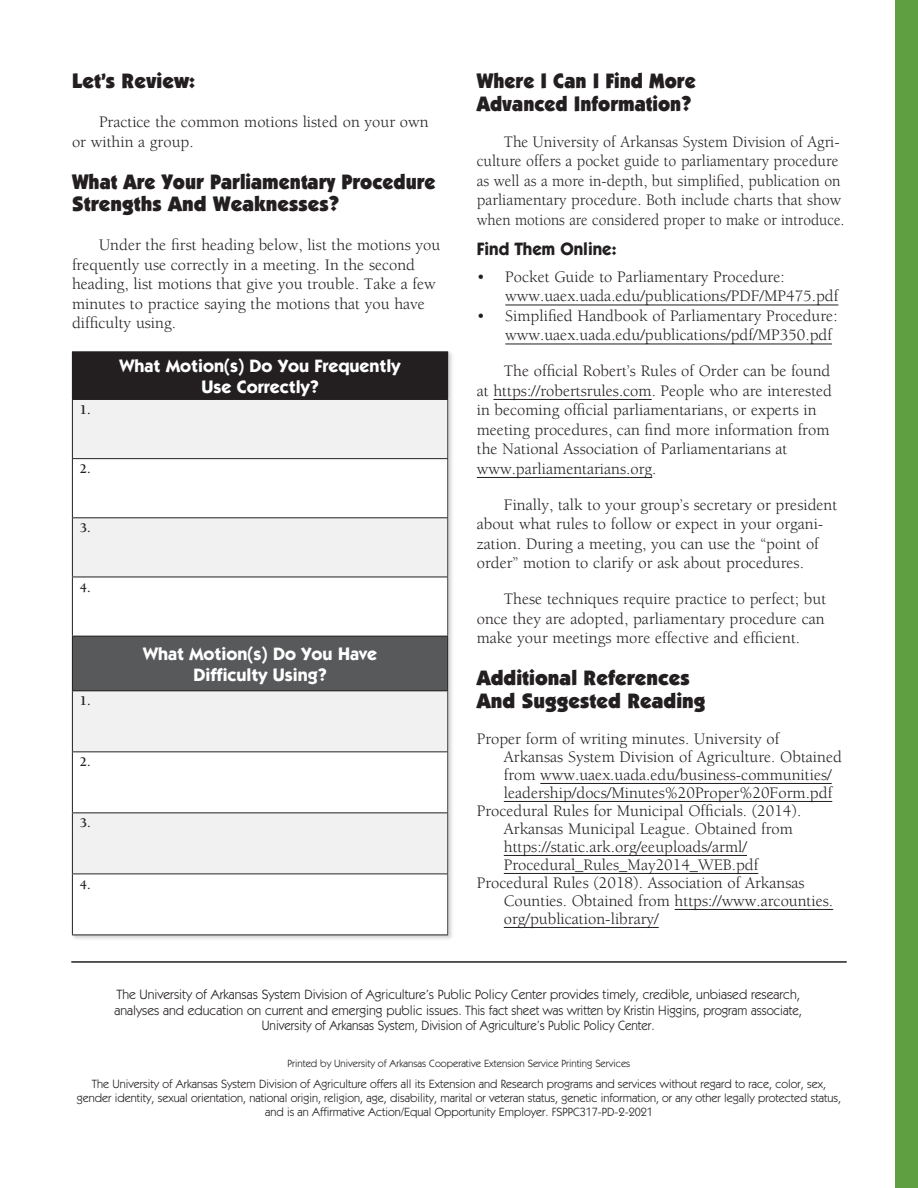
<style>
.page{position:relative;width:918px;height:1188px;background:#fff}
.page>*{position:absolute;margin:0;border:0;box-sizing:border-box;transform-origin:0 0}
.t1{font:900 21px/22.5px "Itc Kabel";color:#231f20;scale:.95 1}
.t2{font:900 21px/22.5px "Itc Kabel";color:#231f20}
.t3{font:700 18px/21.6px "Itc Kabel";color:#fff;text-align:center}
.t4{font:700 18px "Itc Kabel";color:#231f20;scale:.95 1}
.t5{font:16.5px/19.5px "Berkeley";color:#231f20}
.t6{font:13.5px/15.8px "Itc Kabel";color:#231f20;text-align:center}
.t7{font:700 13.5px "Berkeley";color:#231f20}
.t8{font:12px/14px "Itc Kabel";color:#231f20;text-align:center}
.t9{font:10.5px "Itc Kabel";color:#231f20}
.s1{font-family:"Kabel";font-size:10.5px}
</style>
<div class="page">
<div style="left:895px;top:0;width:23px;height:1188px;background:#609e42"></div>
<hr style="left:71px;top:961px;width:776px;height:2px;background:#231f20">
<div style="left:71px;top:350px;width:383px;height:591px;background:#231f20;opacity:.2"></div>
<div style="left:72px;top:352px;width:376px;height:47px;background:#231f20"></div>
<div style="left:72px;top:399px;width:376px;height:60px;background:#f1f1f2"></div>
<div style="left:72px;top:518px;width:376px;height:59px;background:#f1f1f2"></div>
<div style="left:72px;top:691px;width:376px;height:61px;background:#f1f1f2"></div>
<div style="left:72px;top:813px;width:376px;height:61px;background:#f1f1f2"></div>
<div style="left:72px;top:459px;width:376px;height:59px;background:#fff"></div>
<div style="left:72px;top:752px;width:376px;height:61px;background:#fff"></div>
<div style="left:72px;top:577px;width:376px;height:59px;background:#fff"></div>
<div style="left:72px;top:874px;width:376px;height:61px;background:#fff"></div>
<div style="left:72px;top:636px;width:376px;height:55px;background:#58595b"></div>
<hr style="left:72px;top:351px;width:376px;height:1px;background:#231f20">
<hr style="left:72px;top:399px;width:376px;height:1px;background:#231f20">
<hr style="left:72px;top:400px;width:1px;height:58px;background:#231f20">
<hr style="left:447px;top:400px;width:1px;height:58px;background:#231f20">
<hr style="left:72px;top:458px;width:376px;height:1px;background:#231f20">
<hr style="left:72px;top:459px;width:1px;height:58px;background:#231f20">
<hr style="left:447px;top:459px;width:1px;height:58px;background:#231f20">
<hr style="left:72px;top:517px;width:376px;height:1px;background:#231f20">
<hr style="left:72px;top:518px;width:1px;height:59px;background:#231f20">
<hr style="left:447px;top:518px;width:1px;height:59px;background:#231f20">
<hr style="left:72px;top:577px;width:376px;height:1px;background:#231f20">
<hr style="left:72px;top:577px;width:1px;height:59px;background:#231f20">
<hr style="left:447px;top:577px;width:1px;height:59px;background:#231f20">
<hr style="left:72px;top:636px;width:376px;height:1px;background:#231f20">
<hr style="left:72px;top:636px;width:1px;height:54px;background:#231f20">
<hr style="left:447px;top:636px;width:1px;height:54px;background:#231f20">
<hr style="left:72px;top:690px;width:376px;height:1px;background:#231f20">
<hr style="left:72px;top:691px;width:1px;height:60px;background:#231f20">
<hr style="left:447px;top:691px;width:1px;height:60px;background:#231f20">
<hr style="left:72px;top:751px;width:376px;height:1px;background:#231f20">
<hr style="left:72px;top:752px;width:1px;height:60px;background:#231f20">
<hr style="left:447px;top:752px;width:1px;height:60px;background:#231f20">
<hr style="left:72px;top:812px;width:376px;height:1px;background:#231f20">
<hr style="left:72px;top:813px;width:1px;height:61px;background:#231f20">
<hr style="left:447px;top:813px;width:1px;height:61px;background:#231f20">
<hr style="left:72px;top:874px;width:376px;height:1px;background:#231f20">
<hr style="left:72px;top:874px;width:1px;height:61px;background:#231f20">
<hr style="left:447px;top:874px;width:1px;height:61px;background:#231f20">
<hr style="left:72px;top:935px;width:376px;height:1px;background:#231f20">
<hr style="left:505px;top:305px;width:333px;height:1px;background:#231f20">
<hr style="left:505px;top:344px;width:327px;height:1px;background:#231f20">
<hr style="left:493px;top:399px;width:159px;height:1px;background:#231f20">
<hr style="left:477px;top:477px;width:175px;height:1px;background:#231f20">
<hr style="left:540px;top:783px;width:292px;height:1px;background:#231f20">
<hr style="left:504px;top:801px;width:328px;height:1px;background:#231f20">
<hr style="left:504px;top:855px;width:243px;height:1px;background:#231f20">
<hr style="left:504px;top:873px;width:254px;height:1px;background:#231f20">
<hr style="left:675px;top:909px;width:158px;height:1px;background:#231f20">
<hr style="left:504px;top:927px;width:155px;height:1px;background:#231f20">
<p class="t2" style="left:72px;top:69px;width:125px">Let’s Review:</p>
<p class="t5" style="left:72px;top:113px;width:358px;text-indent:27px">Practice the common motions listed on your own or within a group.</p>
<p class="t1" style="left:72px;top:170px;width:384px">What Are Your Parliamentary Procedure<br>Strengths And Weaknesses?</p>
<p class="t5" style="left:72px;top:236px;width:370px;text-indent:27px">Under the frst heading below, list the motions you frequently use correctly in a meeting. In the second heading, list motions that give you trouble. Take a few minutes to practice saying the motions that you have diffculty using.</p>
<p class="t3" style="left:120px;top:354px;width:283px">What Motion(s) Do You Frequently<br>Use Correctly?</p>
<p class="t7" style="left:80px;top:403px;width:12px">1.</p>
<p class="t7" style="left:80px;top:462px;width:12px">2.</p>
<p class="t7" style="left:80px;top:521px;width:12px">3.</p>
<p class="t7" style="left:80px;top:580px;width:12px">4.</p>
<p class="t7" style="left:80px;top:694px;width:12px">1.</p>
<p class="t7" style="left:80px;top:755px;width:12px">2.</p>
<p class="t7" style="left:80px;top:816px;width:12px">3.</p>
<p class="t7" style="left:80px;top:877px;width:12px">4.</p>
<p class="t3" style="left:143px;top:642px;width:236px">What Motion(s) Do You Have<br>Diffculty Using?</p>
<p class="t1" style="left:477px;top:69px;width:232px">Where I Can I Find More<br>Advanced Information?</p>
<p class="t5" style="left:477px;top:132px;width:369px;text-indent:27px">The University of Arkansas System Division of Agri&shy;culture offers a pocket guide to parliamentary procedure as well as a more in-depth, but simplifed, publication on parliamentary procedure. Both include charts that show when motions are considered proper to make or introduce.</p>
<h4 class="t4" style="left:477px;top:238px;width:149px">Find Them Online:</h4>
<p class="t5" style="left:505px;top:267px;width:335px;text-indent:-28px">• Pocket Guide to Parliamentary Procedure: www.uaex.uada.edu/publications/PDF/MP475.pdf</p>
<p class="t5" style="left:477px;top:306px;width:362px;text-align:right">• Simplifed Handbook of Parliamentary Procedure: www.uaex.uada.edu/publications/pdf/MP350.pdf</p>
<p class="t5" style="left:477px;top:362px;width:357px;text-indent:27px">The offcial Robert’s Rules of Order can be found at https://robertsrules.com. People who are interested in becoming offcial parliamentarians, or experts in meeting procedures, can fnd more information from the National Association of Parliamentarians at www.parliamentarians.org.</p>
<p class="t5" style="left:477px;top:495px;width:362px;text-indent:27px">Finally, talk to your group’s secretary or president about what rules to follow or expect in your organi&shy;zation. During a meeting, you can use the “point of order” motion to clarify or ask about procedures.</p>
<p class="t5" style="left:477px;top:590px;width:351px;text-align:justify;text-indent:27px">These techniques require practice to perfect; but once they are adopted, parliamentary procedure can make your meetings more effective and effcient.</p>
<p class="t2" style="left:477px;top:666px;width:230px">Additional References<br>And Suggested Reading</p>
<p class="t5" style="left:477px;top:729px;width:305px">Proper form of writing minutes. University of</p>
<p class="t5" style="left:504px;top:747px;width:340px">Arkansas System Division of Agriculture. Obtained</p>
<p class="t5" style="left:504px;top:765px;width:329px">from www.uaex.uada.edu/business-communities/</p>
<p class="t5" style="left:504px;top:783px;width:331px">leadership/docs/Minutes%20Proper%20Form.pdf</p>
<p class="t5" style="left:477px;top:801px;width:326px">Procedural Rules for Municipal Offcials. (2014).</p>
<p class="t5" style="left:504px;top:819px;width:291px">Arkansas Municipal League. Obtained from</p>
<p class="t5" style="left:504px;top:837px;width:245px">https://static.ark.org/eeuploads/arml/</p>
<p class="t5" style="left:504px;top:855px;width:257px">Procedural_Rules_May2014_WEB.pdf</p>
<p class="t5" style="left:477px;top:873px;width:329px">Procedural Rules (2018). Association of Arkansas</p>
<p class="t5" style="left:504px;top:891px;width:331px">Counties. Obtained from https://www.arcounties.</p>
<p class="t5" style="left:504px;top:909px;width:156px">org/publication-library/</p>
<p class="t6" style="left:114px;top:986px;width:689px">The University of Arkansas System Division of Agriculture’s Public Policy Center provides timely, credible, unbiased research, analyses and education on current and emerging public issues. This fact sheet was written by Kristin Higgins, program associate,<br>University of Arkansas System, Division of Agriculture’s Public Policy Center.</p>
<p class="t9" style="left:288px;top:1058px;width:344px">Printed by University of Arkansas Cooperative Extension Service Printing Services</p>
<p class="t8" style="left:77px;top:1077px;width:766px">The University of Arkansas System Division of Agriculture offers all its Extension and Research programs and services without regard to race, color, sex, gender identity, sexual orientation, national origin, religion, age, disability, marital or veteran status, genetic information, or any other legally protected status, and is an Affirmative Action/Equal Opportunity Employer. FSPPC317-PD-<span class="s1">2</span>-2021</p>
</div>
